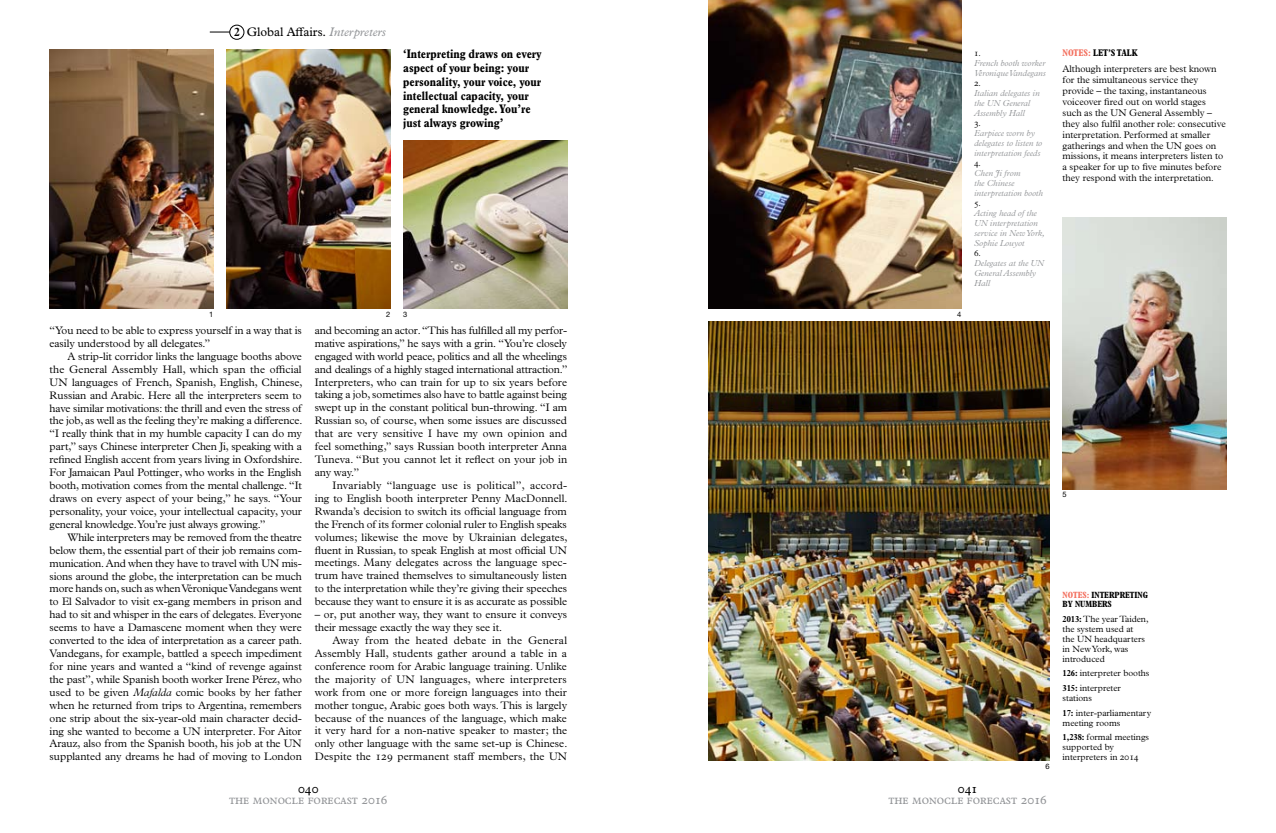
<style>
.page{position:relative;width:1276px;height:833px;background:#fff}
.page>*{position:absolute;margin:0;border:0;box-sizing:border-box;transform-origin:0 0}
.t1{font:700 condensed 12.5px/13.8px "Plantin MT Std";color:#000}
.t2{font:12.5px "Plantin MT Std";color:#939598}
.t3{font:12.5px "Plantin MT Std";color:#000}
.t4{font:300 11px/12.9px "Plantin MT Std";letter-spacing:-.005em;color:#000;text-align:justify}
.t5{font:300 9.75px/10.9px "Plantin MT Std";color:#000}
.t6{font:700 condensed 9.75px "Plantin MT Std";color:#f37160}
.t7{font:300 9px/10px "Plantin MT Std";color:#000}
.t8{font:700 condensed 9px/8.8px "Plantin MT Std";color:#000}
.t9{font:700 condensed 9px "Plantin MT Std";color:#f37160}
.t10{font:italic 300 8.75px/10px "Plantin MT Std";color:#939598}
.t11{font:300 8.75px "Plantin MT Std";color:#000}
.t12{font:7.5px "Helvetica Neue";color:#000}
.s1{font-weight:700;font-stretch:condensed}
.s2{font-style:italic;color:#939598}
.s3{font-style:italic}
.s4{font-weight:700;font-stretch:condensed;color:#f37160}
.s5{color:#f37160}
</style>
<div class="page">
<img style="left:1062px;top:218px;width:164px;height:271px">
<img style="left:709px;top:321px;width:340px;height:439px">
<img style="left:226px;top:50px;width:164px;height:258px">
<img style="left:50px;top:50px;width:163px;height:258px">
<img style="left:709px;top:0;width:252px;height:308px">
<img style="left:403px;top:140px;width:164px;height:168px">
<div style="left:229px;top:25px;width:15px;height:15px;border:1px solid #000;border-radius:50%"></div>
<svg style="left:210px;top:32px;width:20px;height:1px"></svg>
<p class="t12" style="left:209px;top:309px;width:6px">1</p>
<p class="t3" style="left:234px;top:25px;width:153px"><span class="s1">2</span> Global Affairs. <span class="s2">Interpreters</span></p>
<p class="t1" style="left:403px;top:47px;width:140px">‘Interpreting draws on every aspect of your being: your personality, your voice, your intellectual capacity, your general knowledge. You’re just always growing’</p>
<p class="t11" style="left:974px;top:48px;width:8px">1.</p>
<p class="t10" style="left:974px;top:58px;width:73px">French booth worker<br>Véronique Vandegans</p>
<p class="t11" style="left:974px;top:78px;width:8px">2.</p>
<p class="t10" style="left:974px;top:88px;width:67px">Italian delegates in the UN General<br>Assembly Hall</p>
<p class="t11" style="left:974px;top:118px;width:8px">3.</p>
<p class="t10" style="left:974px;top:128px;width:70px">Earpiece worn by delegates to listen to interpretation feeds</p>
<p class="t11" style="left:974px;top:158px;width:8px">4.</p>
<p class="t10" style="left:974px;top:168px;width:70px">Chen Ji from<br>the Chinese interpretation booth</p>
<p class="t11" style="left:974px;top:198px;width:8px">5.</p>
<p class="t10" style="left:974px;top:208px;width:72px">Acting head of the<br>UN interpretation service in New York,<br>Sophie Louyot</p>
<p class="t11" style="left:974px;top:248px;width:8px">6.</p>
<p class="t10" style="left:974px;top:258px;width:72px">Delegates at the UN<br>General Assembly<br>Hall</p>
<p class="t12" style="left:386px;top:309px;width:6px">2</p>
<p class="t12" style="left:403px;top:309px;width:6px">3</p>
<p class="t12" style="left:957px;top:309px;width:6px">4</p>
<p class="t4" style="left:50px;top:324px;width:254px">“You need to be able to express yourself in a way that is easily understood by all delegates.”</p>
<p class="t4" style="left:50px;top:350px;width:255px;text-indent:18px">A strip-lit corridor links the language booths above the General Assembly Hall, which span the official UN languages of French, Spanish, English, Chinese, Russian and Arabic. Here all the interpreters seem to have similar motivations: the thrill and even the stress of the job, as well as the feeling they’re making a difference. “I really think that in my humble capacity I can do my part,” says Chinese interpreter Chen Ji, speaking with a refined English accent from years living in Oxfordshire.<br>For Jamaican Paul Pottinger, who works in the English booth, motivation comes from the mental challenge. “It draws on every aspect of your being,” he says. “Your personality, your voice, your intellectual capacity, your general knowledge. You’re just always growing.”</p>
<p class="t4" style="left:50px;top:530px;width:254px;text-indent:18px">While interpreters may be removed from the theatre below them, the essential part of their job remains com&shy;munication. And when they have to travel with UN mis&shy;sions around the globe, the interpretation can be much more hands on, such as when Véronique Vandegans went to El Salvador to visit ex-gang members in prison and had to sit and whisper in the ears of delegates. Everyone seems to have a Damascene moment when they were converted to the idea of interpretation as a career path.<br>Vandegans, for example, battled a speech impediment for nine years and wanted a “kind of revenge against the past”, while Spanish booth worker Irene Pérez, who used to be given <span class="s3">Mafalda</span> comic books by her father when he returned from trips to Argentina, remembers one strip about the six-year-old main character decid&shy;ing she wanted to become a UN interpreter. For Aitor Arauz, also from the Spanish booth, his job at the UN supplanted any dreams he had of moving to London</p>
<p class="t4" style="left:315px;top:324px;width:254px">and becoming an actor. “This has fulfilled all my perfor&shy;mative aspirations,” he says with a grin. “You’re closely engaged with world peace, politics and all the wheelings and dealings of a highly staged international attraction.” Interpreters, who can train for up to six years before taking a job, sometimes also have to battle against being swept up in the constant political bun-throwing. “I am Russian so, of course, when some issues are discussed that are very sensitive I have my own opinion and feel something,” says Russian booth interpreter Anna Tuneva. “But you cannot let it reflect on your job in any way.”</p>
<p class="t4" style="left:315px;top:479px;width:254px;text-indent:18px">Invariably “language use is political”, accord&shy;ing to English booth interpreter Penny MacDonnell.<br>Rwanda’s decision to switch its official language from the French of its former colonial ruler to English speaks volumes; likewise the move by Ukrainian delegates, fluent in Russian, to speak English at most official UN meetings. Many delegates across the language spec&shy;trum have trained themselves to simultaneously listen to the interpretation while they’re giving their speeches because they want to ensure it is as accurate as possible</p>
<p class="t4" style="left:315px;top:608px;width:254px">– or, put another way, they want to ensure it conveys their message exactly the way they see it.</p>
<p class="t4" style="left:315px;top:634px;width:254px;text-indent:18px">Away from the heated debate in the General Assembly Hall, students gather around a table in a conference room for Arabic language training. Unlike the majority of UN languages, where interpreters work from one or more foreign languages into their mother tongue, Arabic goes both ways. This is largely because of the nuances of the language, which make it very hard for a non-native speaker to master; the only other language with the same set-up is Chinese.<br>Despite the 129 permanent staff members, the UN</p>
<p class="t3" style="left:298px;top:782px;width:22px">040</p>
<p class="t2" style="left:229px;top:793px;width:160px">the monocle forecast 2016</p>
<p class="t12" style="left:1045px;top:761px;width:6px">6</p>
<p class="t3" style="left:958px;top:782px;width:21px">041</p>
<p class="t2" style="left:888px;top:793px;width:160px">the monocle forecast 2016</p>
<p class="t5" style="left:1062px;top:45px;width:156px;line-height:15.5px;text-indent:26px"><span class="s4">:</span> <span class="s1">let’s talk<br></span>Although interpreters are best known</p>
<p class="t5" style="left:1062px;top:74px;width:165px">for the simultaneous service they provide – the taxing, instantaneous voiceover fired out on world stages such as the UN General Assembly – they also fulfil another role: consecutive interpretation. Performed at smaller gatherings and when the UN goes on missions, it means interpreters listen to a speaker for up to five minutes before they respond with the interpretation.</p>
<p class="t6" style="left:1062px;top:47px;width:12px">NOTES</p>
<p class="t12" style="left:1062px;top:490px;width:6px">5</p>
<p class="t8" style="left:1062px;top:591px;width:81px;text-indent:24px"><span class="s5">:</span> interpreting by numbers</p>
<p class="t7" style="left:1062px;top:613px;width:87px"><span class="s1">2013:</span> The year Taiden, the system used at<br>the UN headquarters in New York, was introduced</p>
<p class="t7" style="left:1062px;top:666px;width:88px;line-height:14.6px"><span class="s1">126:</span> interpreter booths<br><span class="s1">315:</span> interpreter</p>
<p class="t7" style="left:1062px;top:690px;width:90px;line-height:14.6px">stations<br><span class="s1">17:</span> inter-parliamentary</p>
<p class="t7" style="left:1062px;top:715px;width:88px;line-height:14.6px">meeting rooms<br><span class="s1">1,238:</span> formal meetings</p>
<p class="t7" style="left:1062px;top:742px;width:77px">supported by interpreters in 2014</p>
<p class="t9" style="left:1062px;top:590px;width:11px">NOTES</p>
</div>
